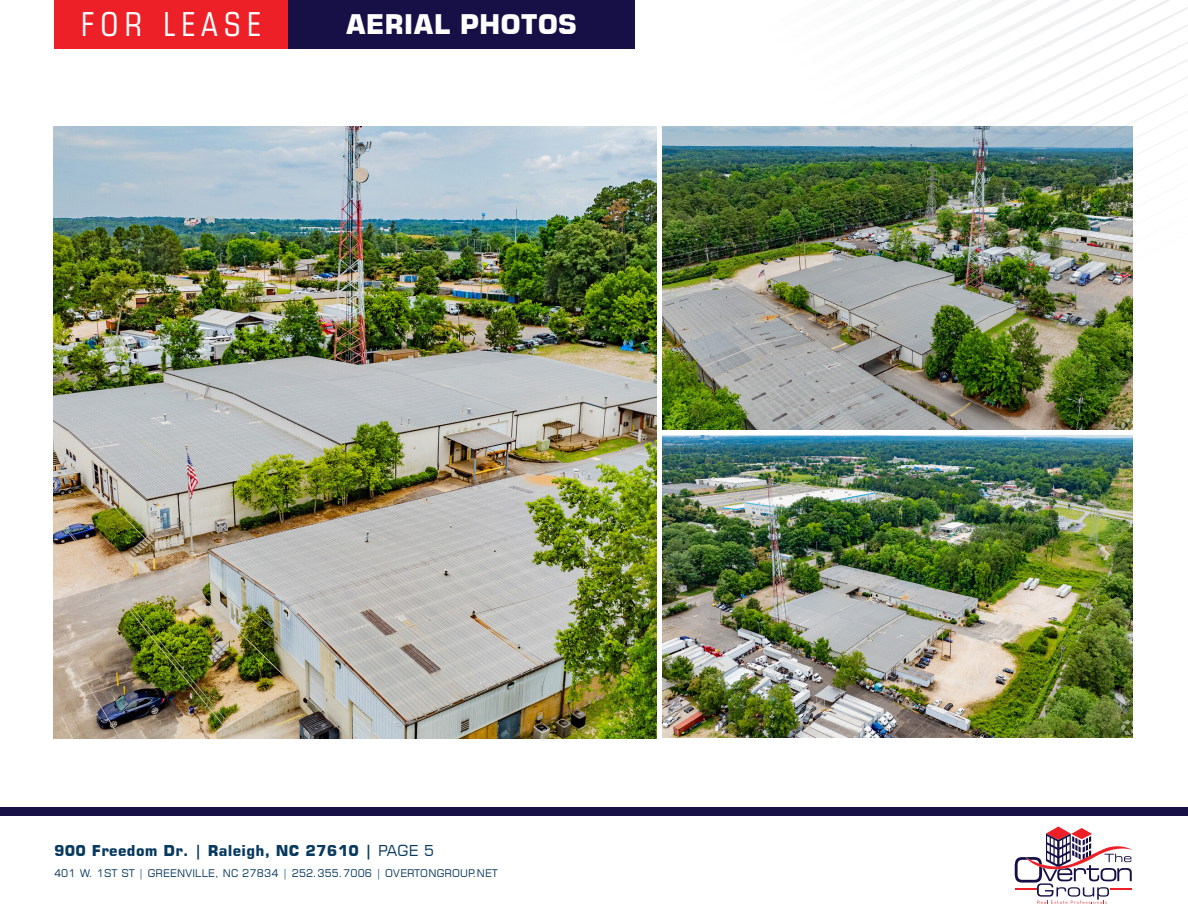
<style>
.page{position:relative;width:1188px;height:918px;background:#fff}
.page>*{position:absolute;margin:0;border:0;box-sizing:border-box;transform-origin:0 0}
.t1{font:condensed 33px "Square 721 BT";letter-spacing:.2em;color:#fff}
.Heading{font:700 27px "Square 721 BT";color:#fff}
.t2{font:700 15px "Square 721 BT";letter-spacing:.02em;color:#083a5f}
.t3{font:10.5px "Square 721 BT";letter-spacing:.02em;color:#083a5f}
.s1{font-weight:400}
</style>
<div class="page">
<svg style="left:1015px;top:826px;width:118px;height:78px"></svg>
<div style="left:0;top:807px;width:1188px;height:9px;background:#171046"></div>
<img style="left:54px;top:303px;width:602px;height:436px">
<img style="left:662px;top:303px;width:470px;height:126px">
<img style="left:662px;top:436px;width:470px;height:302px">
<svg style="left:288px;top:7px;width:900px;height:17px"></svg>
<svg style="left:288px;top:24px;width:900px;height:18px"></svg>
<svg style="left:54px;top:42px;width:1134px;height:17px"></svg>
<svg style="left:53px;top:111px;width:1135px;height:192px"></svg>
<img style="left:53px;top:129px;width:251px;height:174px">
<img style="left:305px;top:129px;width:883px;height:174px">
<img style="left:340px;top:146px;width:848px;height:157px">
<img style="left:375px;top:164px;width:813px;height:139px">
<img style="left:410px;top:181px;width:778px;height:122px">
<img style="left:445px;top:198px;width:743px;height:105px">
<img style="left:480px;top:216px;width:708px;height:87px">
<img style="left:53px;top:146px;width:216px;height:157px">
<img style="left:515px;top:233px;width:673px;height:70px">
<svg style="left:1117px;top:266px;width:71px;height:37px"></svg>
<div style="left:54px;top:0;width:234px;height:48px;background:#ee2027"></div>
<h1 class="t1" style="left:81px;top:5px;width:181px">FOR LEASE</h1>
<p class="Heading" style="left:346px;top:8px;width:233px">AERIAL PHOTOS</p>
<h3 class="t2" style="left:54px;top:842px;width:382px">900 Freedom Dr. | Raleigh, NC 27610 | <span class="s1">PAGE 5</span></h3>
<p class="t3" style="left:54px;top:866px;width:445px">401 W. 1ST ST | GREENVILLE, NC 27834 | 252.355.7006 | OVERTONGROUP.NET</p>
</div>
